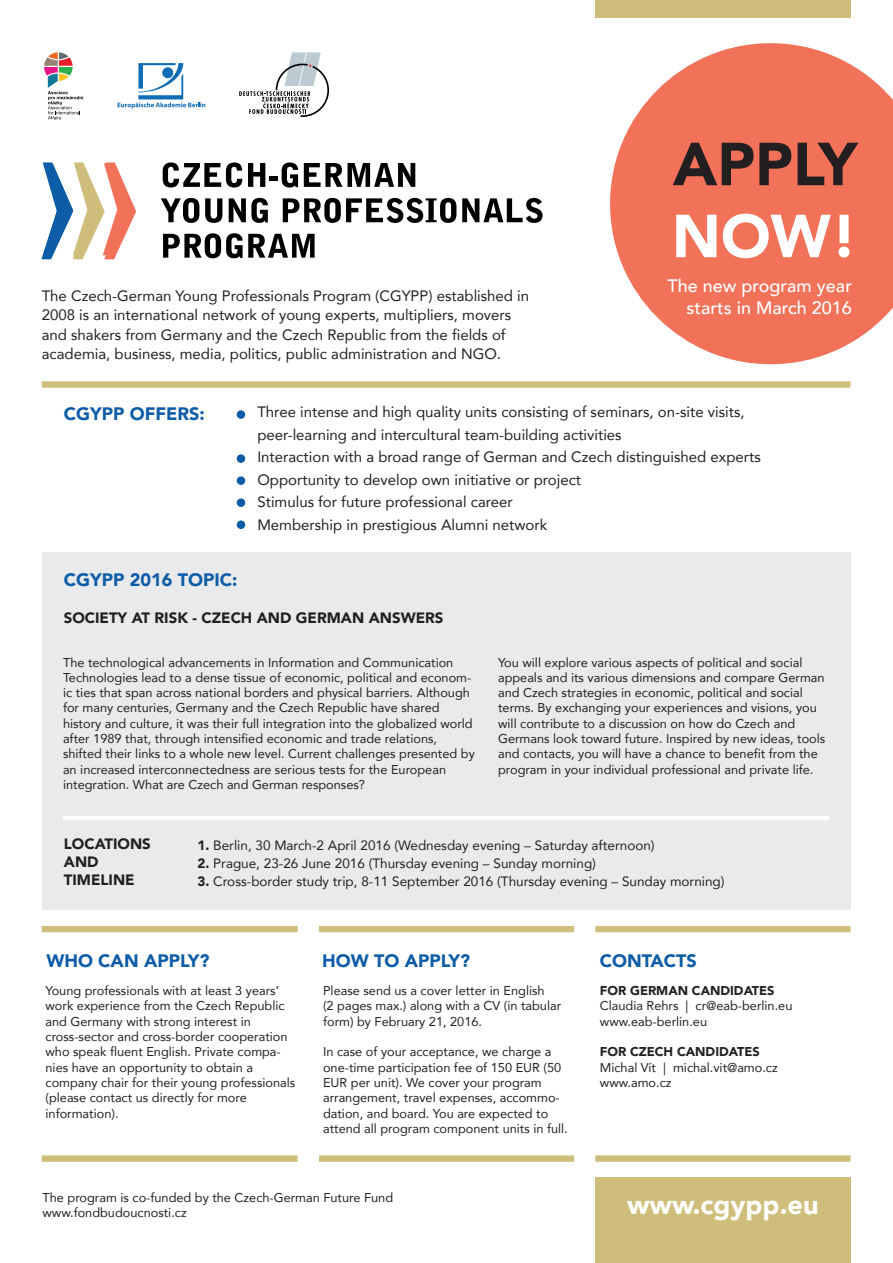
<style>
.page{position:relative;width:893px;height:1263px;background:#fff}
.page>*{position:absolute;margin:0;border:0;box-sizing:border-box;transform-origin:0 0}
.t1{font:900 60px "Avenir";color:#231f20}
.t2{font:900 60px "Avenir";color:#fff}
.t3{font:900 27px "Avenir";color:#fff}
.t4{font:900 18px "Avenir";color:#0c5ca7}
.t5{font:500 18px/22.5px "Avenir";color:#fff;text-align:right}
.t6{font:15px/22.5px "Avenir";color:#231f20}
.t7{font:900 15px/18px "Avenir";color:#231f20}
.t8{font:13.5px "Avenir";color:#231f20}
.t9{font:12.75px/15.3px "Avenir";color:#231f20}
.t10{font:900 12.75px "Avenir";color:#231f20}
.s1{font-weight:900}
</style>
<div class="page">
<div style="left:42px;top:552px;width:808px;height:357px;background:#e9eaeb"></div>
<svg style="left:610px;top:43px;width:283px;height:321px;fill:#f17258"></svg>
<svg style="left:163px;top:162px;width:79px;height:25px"></svg>
<svg style="left:248px;top:163px;width:17px;height:24px"></svg>
<div style="left:270px;top:176px;width:8px;height:5px;background:#000001"></div>
<svg style="left:282px;top:162px;width:16px;height:25px"></svg>
<svg style="left:304px;top:163px;width:111px;height:24px"></svg>
<svg style="left:161px;top:198px;width:38px;height:25px"></svg>
<svg style="left:205px;top:198px;width:17px;height:25px"></svg>
<svg style="left:229px;top:198px;width:39px;height:25px"></svg>
<svg style="left:283px;top:198px;width:173px;height:25px"></svg>
<svg style="left:462px;top:198px;width:80px;height:25px"></svg>
<svg style="left:163px;top:233px;width:152px;height:25px"></svg>
<svg style="left:41px;top:162px;width:95px;height:97px"></svg>
<div style="left:42px;top:381px;width:808px;height:7px;background:#cfbe7b"></div>
<div style="left:42px;top:926px;width:256px;height:6px;background:#cfbe7b"></div>
<div style="left:319px;top:926px;width:255px;height:6px;background:#cfbe7b"></div>
<div style="left:595px;top:926px;width:255px;height:6px;background:#cfbe7b"></div>
<div style="left:42px;top:1155px;width:256px;height:7px;background:#cfbe7b"></div>
<div style="left:319px;top:1155px;width:255px;height:7px;background:#cfbe7b"></div>
<div style="left:595px;top:1155px;width:255px;height:7px;background:#cfbe7b"></div>
<div style="left:237px;top:410px;width:8px;height:9px;background:#0c5ca7;border-radius:50%"></div>
<div style="left:237px;top:454px;width:8px;height:9px;background:#0c5ca7;border-radius:50%"></div>
<div style="left:237px;top:476px;width:8px;height:9px;background:#0c5ca7;border-radius:50%"></div>
<div style="left:237px;top:498px;width:8px;height:9px;background:#0c5ca7;border-radius:50%"></div>
<div style="left:237px;top:520px;width:8px;height:9px;background:#0c5ca7;border-radius:50%"></div>
<svg style="left:239px;top:52px;width:91px;height:65px"></svg>
<div style="left:595px;top:1178px;width:255px;height:85px;background:#cfbe7b"></div>
<div style="left:595px;top:0;width:255px;height:17px;background:#cfbe7b"></div>
<hr style="left:63px;top:816px;width:766px;height:4px;background:#fff">
<svg style="left:44px;top:52px;width:40px;height:67px"></svg>
<svg style="left:118px;top:63px;width:87px;height:46px"></svg>
<p class="t6" style="left:42px;top:285px;width:489px;line-height:19.5px">The Czech-German Young Professionals Program (CGYPP) established in 2008 is an international network of young experts, multipliers, movers and shakers from Germany and the Czech Republic from the fields of academia, business, media, politics, public administration and NGO.</p>
<h1 class="t1" style="left:673px;top:113px;width:186px">APPLY</h1>
<h1 class="t2" style="left:672px;top:185px;width:187px">NOW!</h1>
<h3 class="t5" style="left:668px;top:273px;width:186px">The new program year starts in March 2016</h3>
<h3 class="t4" style="left:64px;top:398px;width:142px">CGYPP OFFERS:</h3>
<h3 class="t4" style="left:64px;top:564px;width:175px">CGYPP 2016 TOPIC:</h3>
<p class="t6" style="left:257px;top:400px;width:505px">Three intense and high quality units consisting of seminars, on-site visits, peer-learning and intercultural team-building activities<br>Interaction with a broad range of German and Czech distinguished experts Opportunity to develop own initiative or project<br>Stimulus for future professional career<br>Membership in prestigious Alumni network</p>
<p class="t7" style="left:64px;top:609px;width:381px">SOCIETY AT RISK - CZECH AND GERMAN ANSWERS</p>
<p class="t9" style="left:63px;top:654px;width:413px">The technological advancements in Information and Communication Technologies lead to a dense tissue of economic, political and econom&shy;ic ties that span across national borders and physical barriers. Although for many centuries, Germany and the Czech Republic have shared history and culture, it was their full integration into the globalized world after 1989 that, through intensified economic and trade relations, shifted their links to a whole new level. Current challenges presented by an increased interconnectedness are serious tests for the European integration. What are Czech and German responses?</p>
<p class="t9" style="left:498px;top:654px;width:329px">You will explore various aspects of political and social appeals and its various dimensions and compare German and Czech strategies in economic, political and social terms. By exchanging your experiences and visions, you will contribute to a discussion on how do Czech and Germans look toward future. Inspired by new ideas, tools and contacts, you will have a chance to benefit from the program in your individual professional and private life.</p>
<p class="t7" style="left:64px;top:834px;width:88px">LOCATIONS<br>AND<br>TIMELINE</p>
<p class="t8" style="left:198px;top:834px;width:459px"><span class="s1">1.</span> Berlin, 30 March-2 April 2016 (Wednesday evening – Saturday afternoon)</p>
<p class="t8" style="left:198px;top:852px;width:400px"><span class="s1">2.</span> Prague, 23-26 June 2016 (Thursday evening – Sunday morning)</p>
<p class="t8" style="left:198px;top:870px;width:529px"><span class="s1">3.</span> Cross-border study trip, 8-11 September 2016 (Thursday evening – Sunday morning)</p>
<h3 class="t4" style="left:46px;top:945px;width:164px">WHO CAN APPLY?</h3>
<h3 class="t4" style="left:322px;top:945px;width:149px">HOW TO APPLY?</h3>
<h3 class="t4" style="left:600px;top:945px;width:98px">CONTACTS</h3>
<p class="t9" style="left:46px;top:983px;width:251px">Young professionals with at least 3 years’ work experience from the Czech Republic and Germany with strong interest in cross-sector and cross-border cooperation who speak fluent English. Private compa&shy;nies have an opportunity to obtain a company chair for their young professionals (please contact us directly for more information).</p>
<p class="t9" style="left:323px;top:983px;width:240px">Please send us a cover letter in English<br>(2 pages max.) along with a CV (in tabular form) by February 21, 2016.</p>
<p class="t9" style="left:323px;top:1044px;width:246px">In case of your acceptance, we charge a one-time participation fee of 150 EUR (50<br>EUR per unit). We cover your program arrangement, travel expenses, accommo&shy;dation, and board. You are expected to attend all program component units in full.</p>
<p class="t9" style="left:43px;top:1189px;width:352px">The program is co-funded by the Czech-German Future Fund www.fondbudoucnosti.cz</p>
<p class="t10" style="left:600px;top:980px;width:176px">FOR GERMAN CANDIDATES</p>
<p class="t9" style="left:600px;top:998px;width:194px">Claudia Rehrs | cr@eab-berlin.eu www.eab-berlin.eu</p>
<p class="t10" style="left:600px;top:1041px;width:161px">FOR CZECH CANDIDATES</p>
<p class="t9" style="left:600px;top:1059px;width:179px">Michal Vít | michal.vit@amo.cz www.amo.cz</p>
<h2 class="t3" style="left:627px;top:1182px;width:193px">www.cgypp.eu</h2>
</div>
